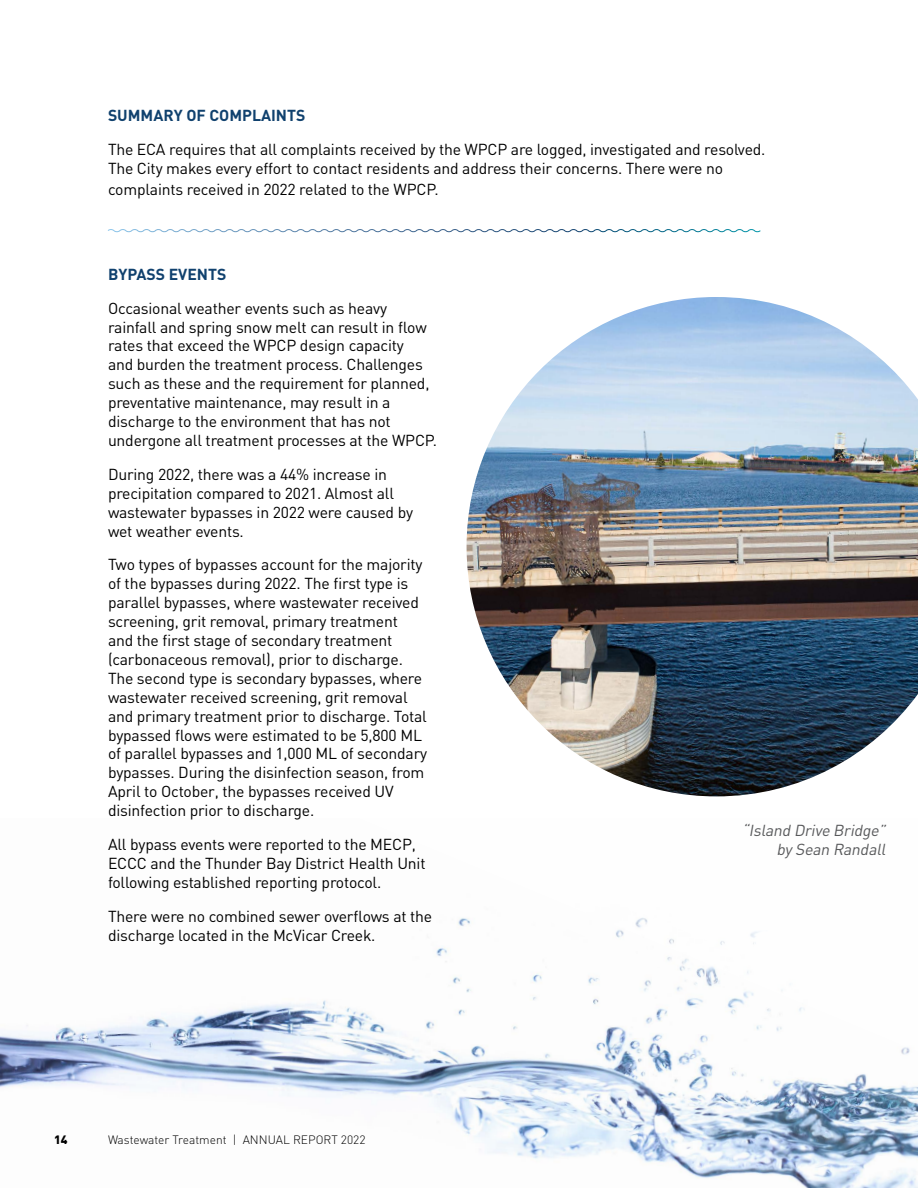
<style>
.page{position:relative;width:918px;height:1188px;background:#fff}
.page>*{position:absolute;margin:0;border:0;box-sizing:border-box;transform-origin:0 0}
.t1{font:15.75px/18.9px "DIN";letter-spacing:-.01em;color:#000}
.t2{font:italic 15.75px/18.9px "DIN";color:#58595b;text-align:right}
.t3{font:700 15.75px "DIN";color:#10416e}
.t4{font:300 12px "DIN";color:#000}
.t5{font:900 12px "DIN";color:#000}
</style>
<div class="page">
<img style="left:0;top:918px;width:918px;height:270px">
<svg style="left:107px;top:229px;width:654px;height:4px"></svg>
<img style="left:467px;top:297px;width:451px;height:499px">
<p class="t3" style="left:108px;top:105px;width:199px">SUMMARY OF COMPLAINTS</p>
<p class="t1" style="left:108px;top:140px;width:659px">The ECA requires that all co plaints received by the WPCP are logged, investigated and resolved.</p>
<p class="t1" style="left:108px;top:157px;width:617px;line-height:21.6px">The City akes every effort to contact residents and address their concerns. There were no co plaints received in 2022 related to the WPCP.</p>
<p class="t3" style="left:108px;top:264px;width:120px">BYPASS EVENTS</p>
<p class="t1" style="left:108px;top:298px;width:331px">Occasional weather events such as heavy rainfall and spring snow elt can result in fow rates that exceed the WPCP design capacity<br>and burden the treat ent process. Challenges such as these and the require ent for planned, preventative aintenance, ay result in a discharge to the environ ent that has not undergone all treat ent processes at the WPCP.</p>
<p class="t1" style="left:108px;top:464px;width:307px">During 2022, there was a 44% increase in precipitation co pared to 2021. Al ost all wastewater bypasses in 2022 were caused by wet weather events.</p>
<p class="t1" style="left:108px;top:555px;width:321px">Two types of bypasses account for the ajority of the bypasses during 2022. The frst type is parallel bypasses, where wastewater received screening, grit re oval, pri ary treat ent and the frst stage of secondary treat ent (carbonaceous re oval), prior to discharge.<br>The second type is secondary bypasses, where wastewater received screening, grit re oval and pri ary treat ent prior to discharge. Total bypassed fows were esti ated to be 5,800 ML of parallel bypasses and 1,000 ML of secondary bypasses. During the disinfection season, fro April to October, the bypasses received UV disinfection prior to discharge.</p>
<p class="t1" style="left:108px;top:835px;width:319px">All bypass events were reported to the MECP,<br>ECCC and the Thunder Bay District Health Unit following established reporting protocol.</p>
<p class="t1" style="left:108px;top:906px;width:326px">There were no co bined sewer overfows at the discharge located in the McVicar Creek.</p>
<p class="t5" style="left:54px;top:1132px;width:15px">14</p>
<p class="t4" style="left:108px;top:1132px;width:259px">Wastewater Treatment | ANNUAL REPORT 2022</p>
<p class="t2" style="left:742px;top:821px;width:148px">“Island Drive Bridge” by Sean Randall</p>
</div>
